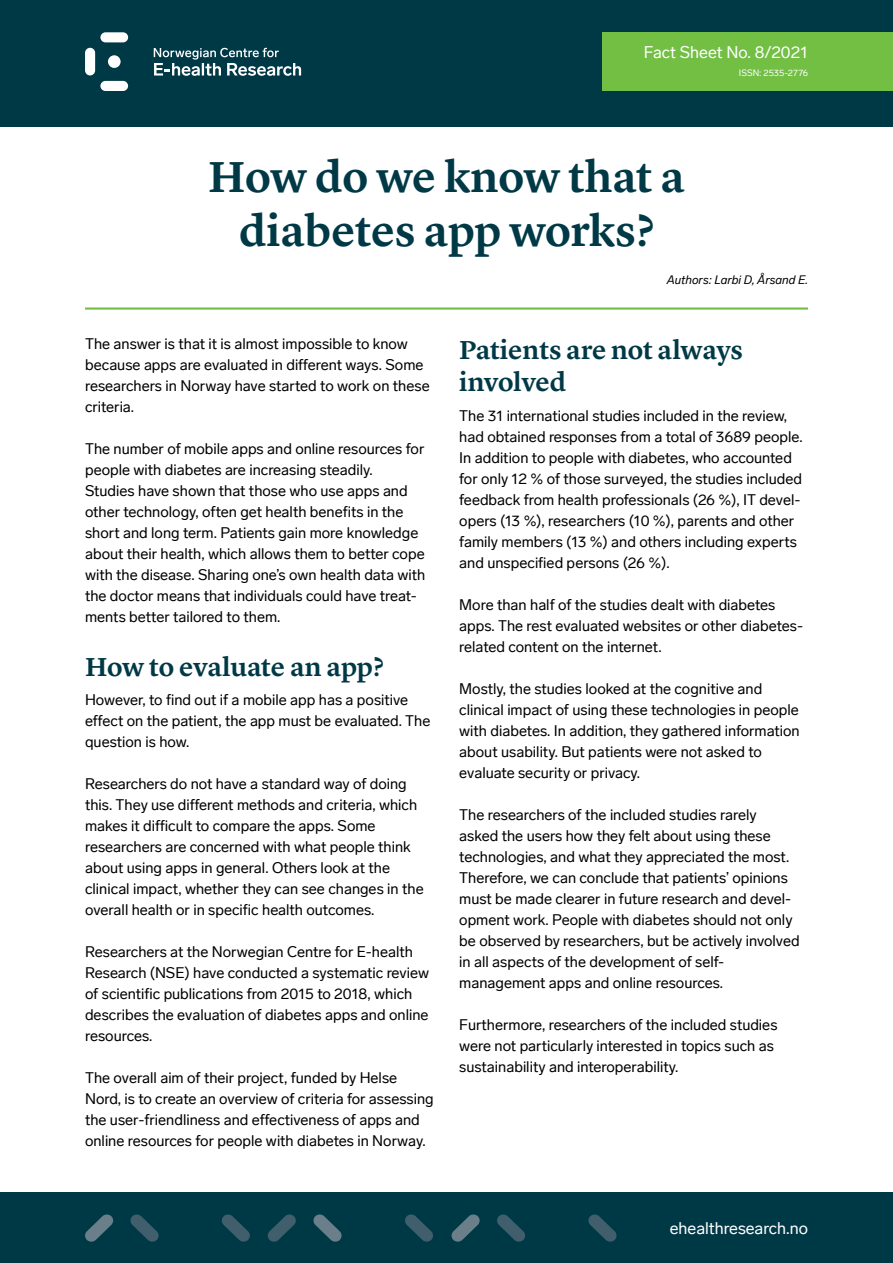
<style>
.page{position:relative;width:893px;height:1263px;background:#fff}
.page>*{position:absolute;margin:0;border:0;box-sizing:border-box;transform-origin:0 0}
.t1{font:600 45px/54px "Lyon Text";letter-spacing:-.005em;color:#003946;text-align:center}
.t2{font:600 27px/32.4px "Lyon Text";letter-spacing:-.005em;color:#003946}
.t3{font:16.5px "Lab Grotesque";color:#fff}
.t4{font:15px/21px "Lab Grotesque";color:#000}
.t5{font:italic 12px "Lab Grotesque";color:#000}
.t6{font:9px "Lab Grotesque";color:#fff}
</style>
<div class="page">
<div style="left:0;top:0;width:893px;height:126px;background:#003946"></div>
<div style="left:0;top:1193px;width:893px;height:70px;background:#003946"></div>
<svg style="left:405px;top:1214px;width:28px;height:28px"></svg>
<svg style="left:313px;top:1214px;width:29px;height:28px"></svg>
<svg style="left:130px;top:1214px;width:29px;height:28px"></svg>
<svg style="left:222px;top:1214px;width:28px;height:28px"></svg>
<svg style="left:267px;top:1214px;width:29px;height:28px"></svg>
<svg style="left:85px;top:1214px;width:28px;height:28px"></svg>
<svg style="left:497px;top:1214px;width:28px;height:28px"></svg>
<svg style="left:451px;top:1214px;width:29px;height:28px"></svg>
<svg style="left:588px;top:1214px;width:29px;height:28px"></svg>
<hr style="left:85px;top:307px;width:723px;height:3px;background:#72bf44">
<div style="left:100px;top:32px;width:28px;height:10px;background:#fff;border-radius:5px"></div>
<div style="left:108px;top:55px;width:13px;height:13px;background:#fff;border-radius:50%"></div>
<div style="left:100px;top:81px;width:28px;height:10px;background:#fff;border-radius:5px"></div>
<div style="left:85px;top:48px;width:10px;height:27px;background:#fff;border-radius:5px"></div>
<svg style="left:154px;top:48px;width:147px;height:28px"></svg>
<div style="left:602px;top:32px;width:291px;height:59px;background:#72bf44"></div>
<p class="t3" style="left:644px;top:43px;width:166px">Fact Sheet No. 8/2021</p>
<p class="t6" style="left:739px;top:67px;width:71px">ISSN: 2535-2776</p>
<h1 class="t1" style="left:208px;top:146px;width:478px">How do we know that a diabetes app works?</h1>
<p class="t4" style="left:85px;top:334px;width:346px">The answer is that it is almost impossible to know because apps are evaluated in different ways. Some researchers in Norway have started to work on these criteria.</p>
<p class="t4" style="left:85px;top:439px;width:342px">The number of mobile apps and online resources for people with diabetes are increasing steadily.<br>Studies have shown that those who use apps and other technology, often get health benefits in the short and long term. Patients gain more knowledge about their health, which allows them to better cope with the disease. Sharing one’s own health data with the doctor means that individuals could have treat&shy;ments better tailored to them.</p>
<h2 class="t2" style="left:85px;top:648px;width:300px">How to evaluate an app?</h2>
<p class="t4" style="left:85px;top:690px;width:347px">However, to find out if a mobile app has a positive effect on the patient, the app must be evaluated. The question is how.</p>
<p class="t4" style="left:85px;top:774px;width:340px">Researchers do not have a standard way of doing this. They use different methods and criteria, which makes it difficult to compare the apps. Some researchers are concerned with what people think about using apps in general. Others look at the clinical impact, whether they can see changes in the overall health or in specific health outcomes.</p>
<p class="t4" style="left:85px;top:942px;width:346px">Researchers at the Norwegian Centre for E-health Research (NSE) have conducted a systematic review of scientific publications from 2015 to 2018, which describes the evaluation of diabetes apps and online resources.</p>
<p class="t4" style="left:85px;top:1068px;width:350px">The overall aim of their project, funded by Helse Nord, is to create an overview of criteria for assessing the user-friendliness and effectiveness of apps and online resources for people with diabetes in Norway.</p>
<p class="t5" style="left:667px;top:273px;width:143px">Authors: Larbi D, Årsand E.</p>
<h2 class="t2" style="left:459px;top:331px;width:285px">Patients are not always involved</h2>
<p class="t4" style="left:459px;top:405px;width:345px">The 31 international studies included in the review, had obtained responses from a total of 3689 people.<br>In addition to people with diabetes, who accounted for only 12 % of those surveyed, the studies included feedback from health professionals (26 %), IT devel&shy;opers (13 %), researchers (10 %), parents and other family members (13 %) and others including experts and unspecified persons (26 %).</p>
<p class="t4" style="left:459px;top:594px;width:345px">More than half of the studies dealt with diabetes apps. The rest evaluated websites or other diabetes&shy;related content on the internet.</p>
<p class="t4" style="left:459px;top:678px;width:342px">Mostly, the studies looked at the cognitive and clinical impact of using these technologies in people with diabetes. In addition, they gathered information about usability. But patients were not asked to evaluate security or privacy.</p>
<p class="t4" style="left:459px;top:804px;width:342px">The researchers of the included studies rarely asked the users how they felt about using these technologies, and what they appreciated the most.<br>Therefore, we can conclude that patients’ opinions must be made clearer in future research and devel&shy;opment work. People with diabetes should not only be observed by researchers, but be actively involved in all aspects of the development of self&shy;management apps and online resources.</p>
<p class="t4" style="left:459px;top:1014px;width:320px">Furthermore, researchers of the included studies were not particularly interested in topics such as sustainability and interoperability.</p>
<p class="t3" style="left:670px;top:1219px;width:140px">ehealthresearch.no</p>
</div>
